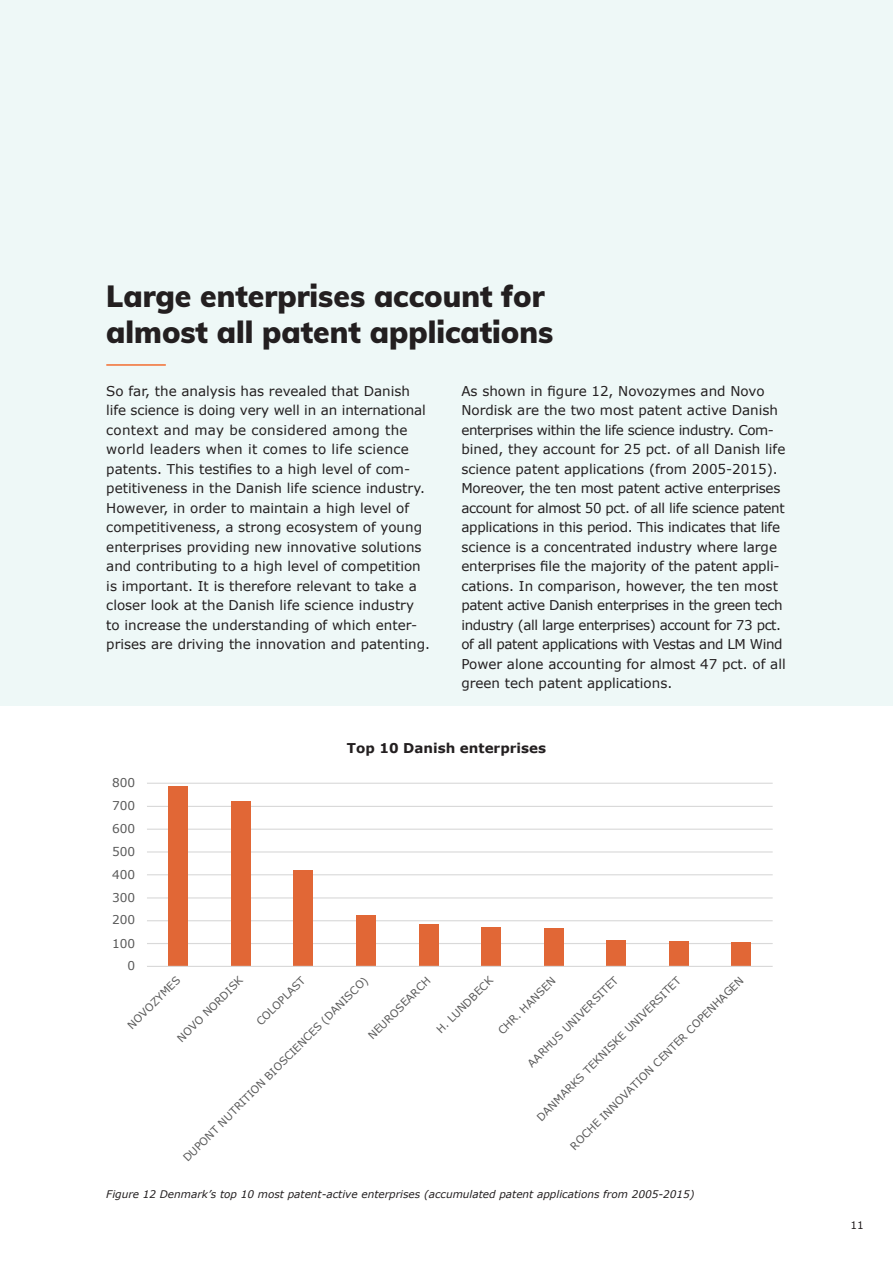
<style>
.page{position:relative;width:893px;height:1263px;background:#fff}
.page>*{position:absolute;margin:0;border:0;box-sizing:border-box;transform-origin:0 0}
.t1{font:900 30px/36px "Muli";color:#231f20}
.t2{font:13.5px/19.5px "Verdana";color:#231f20}
.t3{font:700 13.5px "Verdana";color:#231f20}
.t4{font:12.15px "Verdana";color:#595959}
.t5{font:10.65px "Verdana";color:#595959}
.t6{font:italic 10.5px "Verdana";color:#231f20}
.t7{font:10.5px "Verdana";color:#231f20}
</style>
<div class="page">
<div style="left:0;top:0;width:893px;height:706px;background:#eef8f7"></div>
<svg style="left:147px;top:782px;width:626px;height:185px"></svg>
<hr style="left:106px;top:364px;width:60px;height:2px;background:#f36e31">
<p class="t1" style="left:106px;top:276px;width:449px">Large enterprises account for almost all patent applications</p>
<p class="t2" style="left:106px;top:381px;width:325px">So far, the analysis has revealed that Danish life science is doing very well in an international context and may be considered among the world leaders when it comes to life science patents. This testifies to a high level of com&shy;petitiveness in the Danish life science industry.<br>However, in order to maintain a high level of competitiveness, a strong ecosystem of young enterprises providing new innovative solutions and contributing to a high level of competition is important. It is therefore relevant to take a closer look at the Danish life science industry to increase the understanding of which enter&shy;prises are driving the innovation and patenting.</p>
<p class="t2" style="left:461px;top:381px;width:326px">As shown in figure 12, Novozymes and Novo Nordisk are the two most patent active Danish enterprises within the life science industry. Com&shy;bined, they account for 25 pct. of all Danish life science patent applications (from 2005-2015).<br>Moreover, the ten most patent active enterprises account for almost 50 pct. of all life science patent applications in this period. This indicates that life science is a concentrated industry where large enterprises file the majority of the patent appli&shy;cations. In comparison, however, the ten most patent active Danish enterprises in the green tech industry (all large enterprises) account for 73 pct. of all patent applications with Vestas and LM Wind Power alone accounting for almost 47 pct. of all green tech patent applications.</p>
<p class="t4" style="left:112px;top:774px;width:25px">800</p>
<p class="t4" style="left:112px;top:797px;width:25px">700</p>
<p class="t4" style="left:112px;top:820px;width:25px">600</p>
<p class="t4" style="left:112px;top:843px;width:25px">500</p>
<p class="t4" style="left:112px;top:866px;width:25px">400</p>
<p class="t4" style="left:112px;top:889px;width:25px">300</p>
<p class="t4" style="left:112px;top:912px;width:25px">200</p>
<p class="t4" style="left:112px;top:935px;width:25px">100</p>
<p class="t4" style="left:128px;top:958px;width:9px">0</p>
<p class="t3" style="left:347px;top:739px;width:201px">Top 10 Danish enterprises</p>
<p class="t5" style="left:174px;top:1035px;width:89px;rotate:-45deg">NOVO NORDISK</p>
<p class="t5" style="left:253px;top:1018px;width:65px;rotate:-45deg">COLOPLAST</p>
<p class="t5" style="left:524px;top:1060px;width:124px;rotate:-45deg">AARHUS UNIVERSITET</p>
<p class="t5" style="left:534px;top:1114px;width:200px;rotate:-45deg">DANMARKS TEKNISKE UNIVERSITET</p>
<p class="t5" style="left:124px;top:1022px;width:71px;rotate:-45deg">NOVOZYMES</p>
<p class="t5" style="left:180px;top:1154px;width:257px;rotate:-45deg">DUPONT NUTRITION BIOSCIENCES (DANISCO)</p>
<p class="t5" style="left:365px;top:1032px;width:85px;rotate:-45deg">NEUROSEARCH</p>
<p class="t5" style="left:433px;top:1026px;width:76px;rotate:-45deg">H. LUNDBECK</p>
<p class="t5" style="left:495px;top:1027px;width:77px;rotate:-45deg">CHR. HANSEN</p>
<p class="t5" style="left:567px;top:1143px;width:241px;rotate:-45deg">ROCHE INNOVATION CENTER COPENHAGEN</p>
<p class="t6" style="left:106px;top:1187px;width:590px">Figure 12 Denmark’s top 10 most patent-active enterprises (accumulated patent applications from 2005-2015)</p>
<p class="t7" style="left:850px;top:1218px;width:15px">11</p>
</div>
